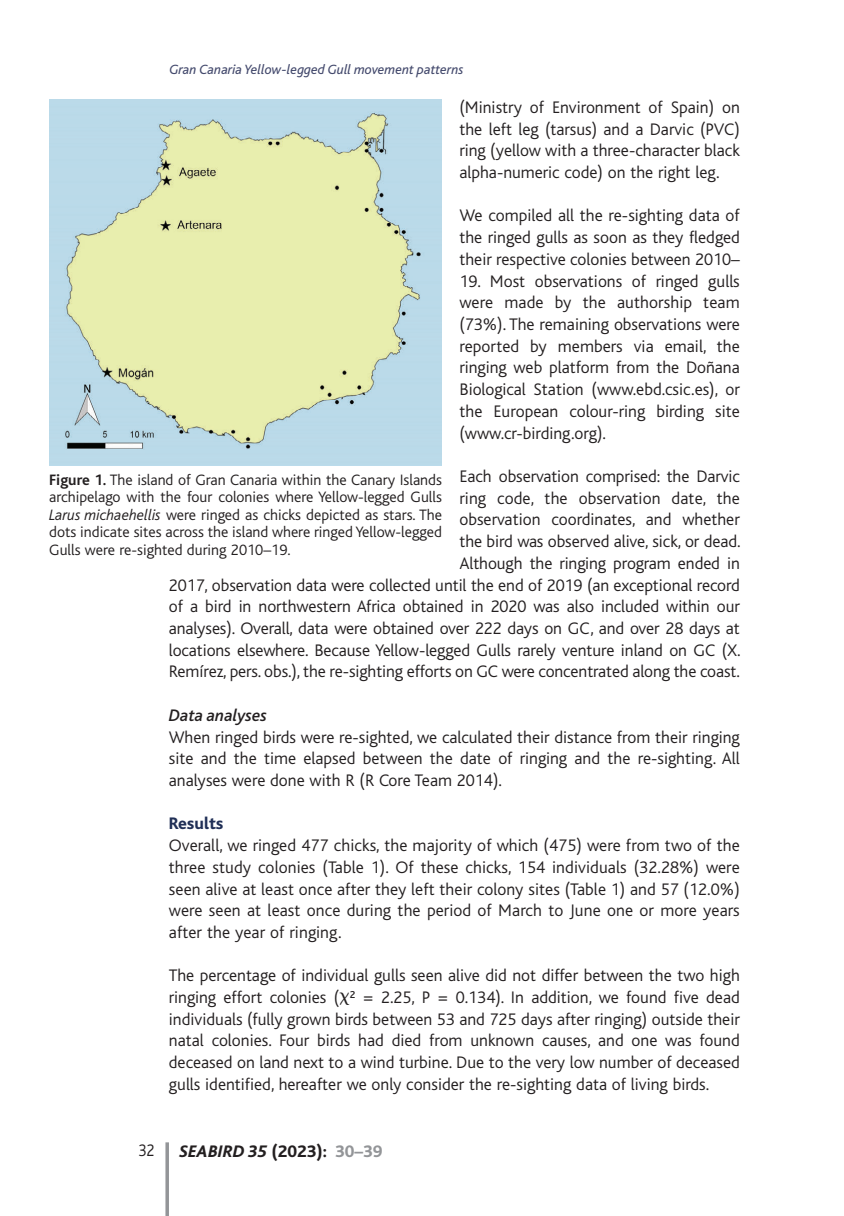
<style>
.page{position:relative;width:844px;height:1216px;background:#fff}
.page>*{position:absolute;margin:0;border:0;box-sizing:border-box;transform-origin:0 0}
.t1{font:300 17.5px/21.7px "Bliss";letter-spacing:-.005em;color:#231f20;text-align:justify}
.t2{font:italic 800 17.5px "Bliss";color:#231f20}
.t3{font:italic 500 17.5px "Bliss";color:#231f20}
.t4{font:800 17.5px "Bliss";color:#202f56}
.t5{font:300 17.5px "Bliss";letter-spacing:-.005em;color:#231f20;scale:.9 1}
.t6{font:300 15.75px/17.5px "Bliss";color:#231f20;text-align:justify}
.t7{font:italic 14px "Bliss";color:#444a6d}
.s1{font-family:"Universal Greekwith Math Pi";font-weight:400;font-size:19.25px}
.s2{font-weight:700}
.s3{font-style:italic}
.s4{font-style:normal}
.s5{font-style:normal;color:#939598}
</style>
<div class="page">
<svg style="left:165px;top:1142px;width:4px;height:73px"></svg>
<img style="left:49px;top:99px;width:393px;height:366px">
<p class="t7" style="left:169px;top:64px;width:295px">Gran Canaria Yellow-legged Gull movement patterns</p>
<p class="t1" style="left:459px;top:98px;width:282px">(Ministry of Environment of Spain) on the left leg (tarsus) and a Darvic (PVC) ring (yellow with a three-character black alpha-numeric code) on the right leg.</p>
<p class="t1" style="left:459px;top:206px;width:282px">We compiled all the re-sighting data of the ringed gulls as soon as they fledged their respective colonies between 2010–</p>
<p class="t1" style="left:459px;top:271px;width:282px">19. Most observations of ringed gulls were made by the authorship team (73%). The remaining observations were reported by members via email, the ringing web platform from the Doñana Biological Station (www.ebd.csic.es), or the European colour-ring birding site (www.cr-birding.org).</p>
<p class="t1" style="left:169px;top:467px;width:573px;text-align:right">Each observation comprised: the Darvic<br>ring code, the observation date, the<br>observation coordinates, and whether<br>the bird was observed alive, sick, or dead.<br>Although the ringing program ended in<br>2017, observation data were collected until the end of 2019 (an exceptional record of a bird in northwestern Africa obtained in 2020 was also included within our analyses). Overall, data were obtained over 222 days on GC, and over 28 days at locations elsewhere. Because Yellow-legged Gulls rarely venture inland on GC (X.<br>Remírez, pers. obs.), the re-sighting efforts on GC were concentrated along the coast.</p>
<p class="t3" style="left:169px;top:708px;width:100px">Data analyses</p>
<p class="t1" style="left:169px;top:727px;width:572px">When ringed birds were re-sighted, we calculated their distance from their ringing site and the time elapsed between the date of ringing and the re-sighting. All analyses were done with R (R Core Team 2014).</p>
<p class="t4" style="left:169px;top:817px;width:56px">Results</p>
<p class="t1" style="left:169px;top:836px;width:572px">Overall, we ringed 477 chicks, the majority of which (475) were from two of the three study colonies (Table 1). Of these chicks, 154 individuals (32.28%) were seen alive at least once after they left their colony sites (Table 1) and 57 (12.0%) were seen at least once during the period of March to June one or more years after the year of ringing.</p>
<p class="t1" style="left:169px;top:966px;width:572px">The percentage of individual gulls seen alive did not differ between the two high ringing effort colonies (<span class="s1">-</span><sup>2</sup> = 2.25, P = 0.134). In addition, we found five dead individuals (fully grown birds between 53 and 725 days after ringing) outside their natal colonies. Four birds had died from unknown causes, and one was found deceased on land next to a wind turbine. Due to the very low number of deceased gulls identified, hereafter we only consider the re-sighting data of living birds.</p>
<p class="t6" style="left:49px;top:472px;width:394px"><span class="s2">Figure 1.</span> The island of Gran Canaria within the Canary Islands archipelago with the four colonies where Yellow-legged Gulls <span class="s3">Larus michaehellis</span> were ringed as chicks depicted as stars. The dots indicate sites across the island where ringed Yellow-legged Gulls were re-sighted during 2010–19.</p>
<p class="t5" style="left:138px;top:1143px;width:20px">32</p>
<p class="t2" style="left:179px;top:1144px;width:204px">SEABIRD 35 <span class="s4">(2023):</span> <span class="s5">30–39</span></p>
</div>
